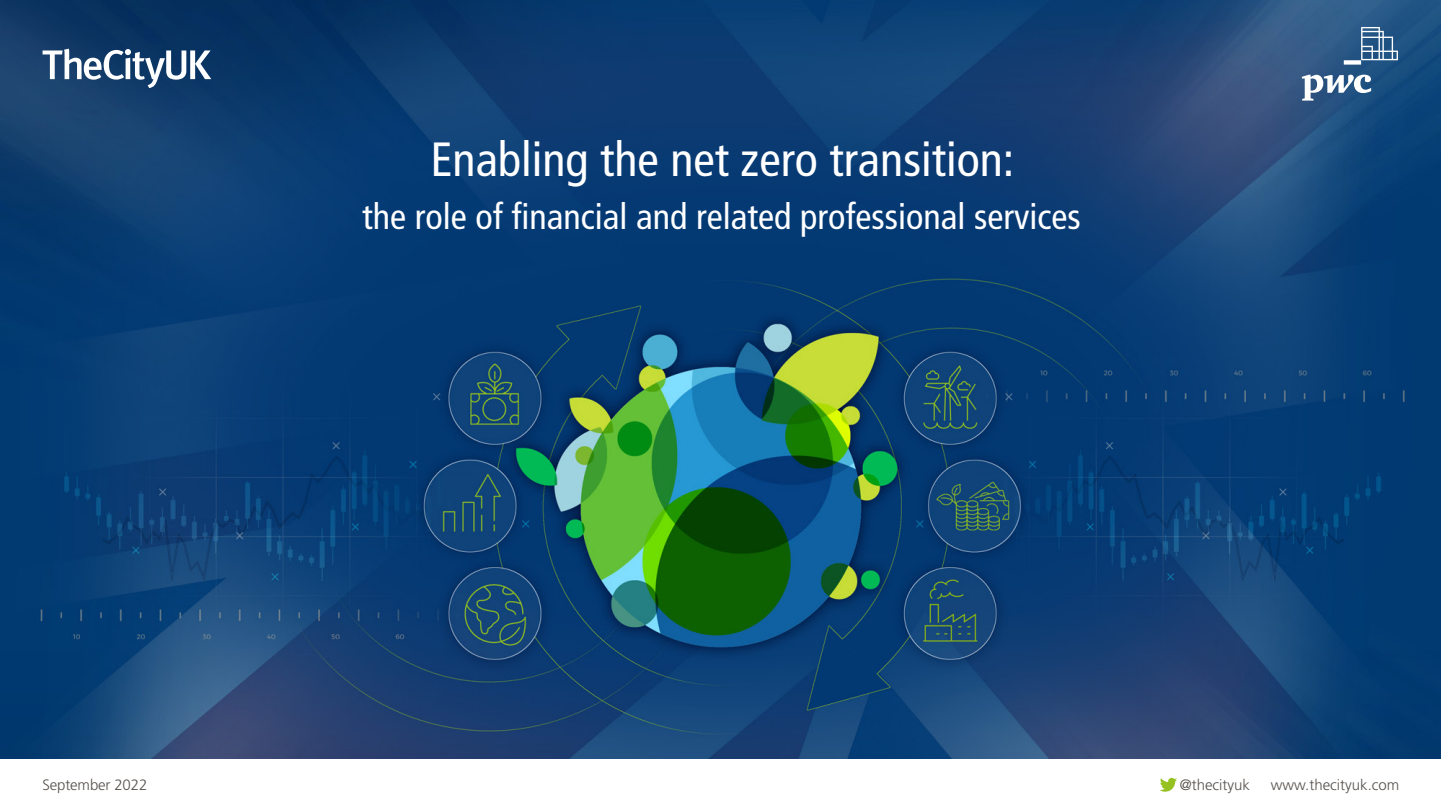
<style>
.page{position:relative;width:1441px;height:810px;background:#fff}
.page>*{position:absolute;margin:0;border:0;box-sizing:border-box;transform-origin:0 0}
.t1{font:condensed 48px "Frutiger";color:#fff}
.t2{font:condensed 36px "Frutiger";color:#fff}
.t3{font:300 15px "Frutiger";color:#56514d}
</style>
<div class="page">
<img style="left:0;top:0;width:1440px;height:759px">
<svg style="left:43px;top:49px;width:168px;height:39px"></svg>
<svg style="left:1160px;top:778px;width:16px;height:14px"></svg>
<svg style="left:1301px;top:27px;width:96px;height:74px;background:#4a7198"></svg>
<p class="t1" style="left:430px;top:132px;width:585px">Enabling the net zero transition:</p>
<p class="t2" style="left:362px;top:195px;width:720px">the role of financial and related professional services</p>
<p class="t3" style="left:43px;top:776px;width:106px">September 2022</p>
<p class="t3" style="left:1179px;top:776px;width:72px">@thecityuk</p>
<p class="t3" style="left:1270px;top:776px;width:130px">www.thecityuk.com</p>
</div>
